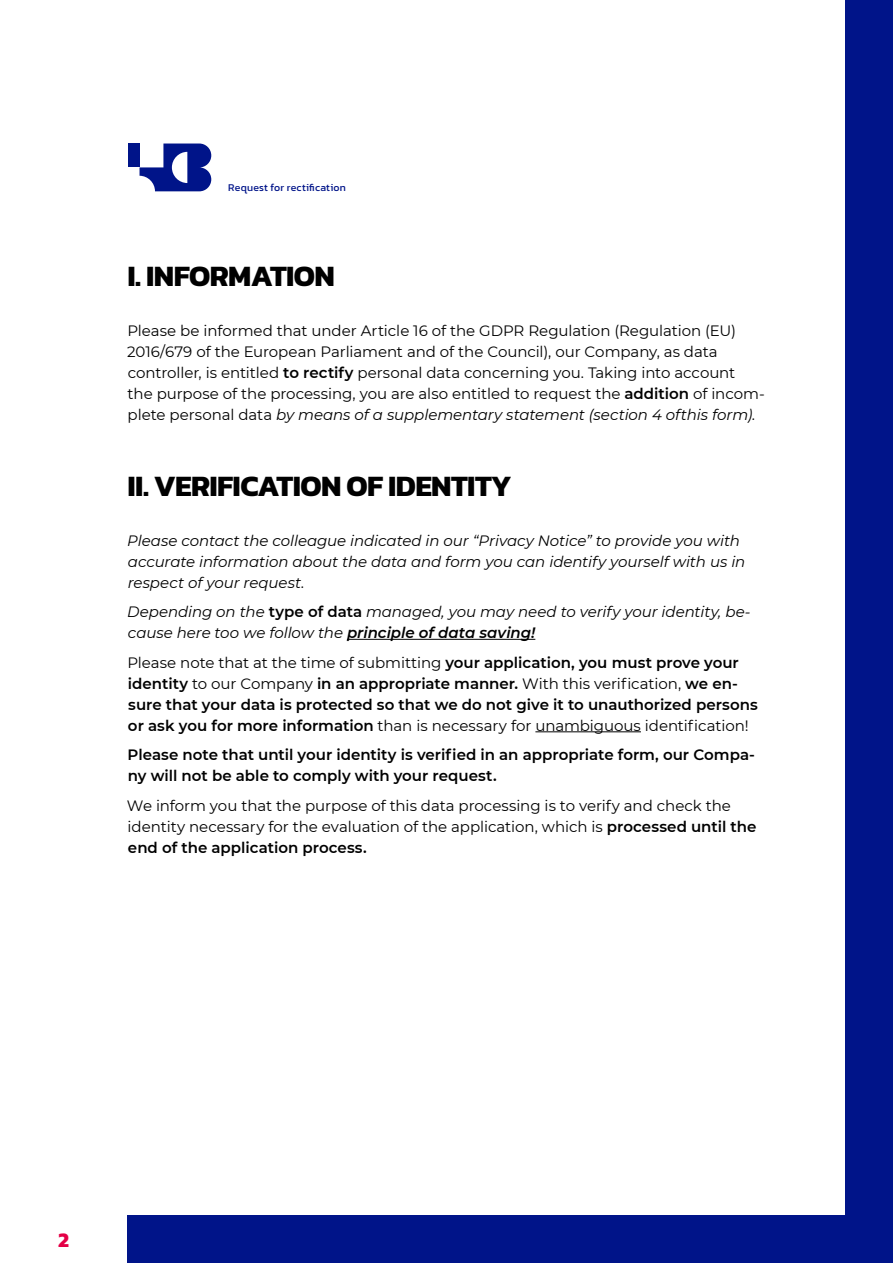
<style>
.page{position:relative;width:893px;height:1263px;background:#fff}
.page>*{position:absolute;margin:0;border:0;box-sizing:border-box;transform-origin:0 0}
.t1{font:700 30px "Kanit";letter-spacing:-.02em;color:#000}
.t2{font:700 21px "Kanit";color:#e40046}
.t3{font:15px/21px "Montserrat";letter-spacing:-.005em;color:#000}
.t4{font:600 15px/21px "Montserrat";color:#000}
.t5{font:italic 15px/21px "Montserrat";letter-spacing:-.005em;color:#000}
.t6{font:10.5px "Kanit";letter-spacing:.02em;color:#001489}
.s1{font-weight:600}
.s2{font-style:italic}
.s3{font-weight:600;font-style:normal}
.s4{font-weight:400}
</style>
<div class="page">
<div style="left:845px;top:0;width:48px;height:1251px;background:#001489"></div>
<div style="left:128px;top:1216px;width:765px;height:47px;background:#001489"></div>
<div style="left:128px;top:144px;width:12px;height:23px;background:#001489"></div>
<svg style="left:140px;top:144px;width:71px;height:47px"></svg>
<hr style="left:347px;top:639px;width:188px;height:1px;background:#000">
<hr style="left:535px;top:731px;width:106px;height:1px;background:#000">
<p class="t6" style="left:228px;top:180px;width:119px">Request for rectification</p>
<h1 class="t1" style="left:128px;top:252px;width:209px">I. INFORMATION</h1>
<p class="t3" style="left:127px;top:320px;width:639px">Please be informed that under Article 16 of the GDPR Regulation (Regulation (EU)<br>2016/679 of the European Parliament and of the Council), our Company, as data controller, is entitled <span class="s1">to rectify</span> personal data concerning you. Taking into account<br>the purpose of the processing, you are also entitled to request the <span class="s1">addition</span> of incom&shy;plete personal data <span class="s2">by means of a supplementary statement (section 4 ofthis form).</span></p>
<h1 class="t1" style="left:128px;top:462px;width:386px">II. VERIFICATION OF IDENTITY</h1>
<p class="t5" style="left:127px;top:529px;width:620px">Please contact the colleague indicated in our “Privacy Notice” to provide you with accurate information about the data and form you can identify yourself with us in respect of your request.</p>
<p class="t5" style="left:127px;top:601px;width:625px">Depending on the <span class="s3">type of data</span> managed, you may need to verify your identity, be&shy;cause here too we follow the <span class="s1">principle of data saving!</span></p>
<p class="t4" style="left:127px;top:651px;width:632px"><span class="s4">Please note that at the time of submitting</span> your application, you must prove your identity <span class="s4">to our Company</span> in an appropriate manner. <span class="s4">With this verification,</span> we en&shy;sure that your data is protected so that we do not give it to unauthorized persons or ask you for more information <span class="s4">than is necessary for unambiguous identification!</span></p>
<p class="t4" style="left:128px;top:744px;width:629px">Please note that until your identity is verified in an appropriate form, our Compa&shy;ny will not be able to comply with your request.</p>
<p class="t3" style="left:127px;top:794px;width:631px">We inform you that the purpose of this data processing is to verify and check the identity necessary for the evaluation of the application, which is <span class="s1">processed until the end of the application process.</span></p>
<h2 class="t2" style="left:58px;top:1223px;width:12px">2</h2>
</div>
